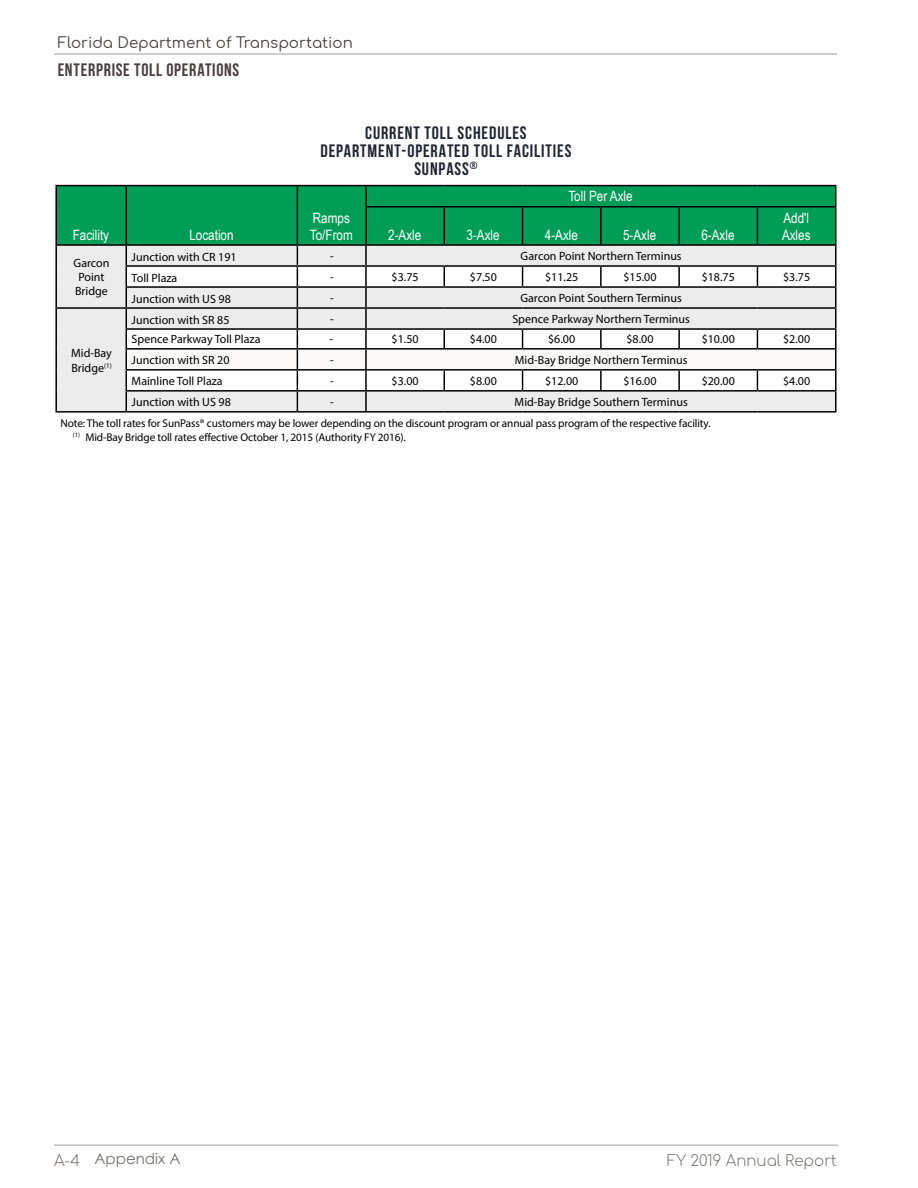
<style>
.page{position:relative;width:918px;height:1188px;background:#fff}
.page>*{position:absolute;margin:0;border:0;box-sizing:border-box;transform-origin:0 0}
.TB_Title{font:700 18px/18px "Bebas Neue";letter-spacing:.05em;color:#1f2734;text-align:center}
.t1{font:700 18px "Bebas Neue";letter-spacing:.04em;color:#493f3e}
.t2{font:15px "Comfortaa";color:#493f3e}
.t3{font:300 15px "Comfortaa";color:#776f6e}
.t4{font:15px "Century Gothic";color:#776f6e}
.Appendix_TB_Head_Whi{font:14.25px/17.1px "Arial Narrow";color:#fff}
.Appendix_TB_Text_Ctr{font:12px/14.4px "Myriad Pro";color:#000}
.Appendix_TB_Text_Lef{font:12px "Myriad Pro";color:#000}
.Appendix_Source_Info{font:11.25px "Myriad Pro";letter-spacing:-.01em;color:#000}
</style>
<div class="page">
<hr style="left:54px;top:1144px;width:784px;height:2px;background:#bcbec0">
<hr style="left:54px;top:53px;width:783px;height:2px;background:#bcbec0">
<div style="left:57px;top:186px;width:778px;height:58px;background:#009d57"></div>
<div style="left:57px;top:246px;width:69px;height:165px;background:#edecec"></div>
<hr style="left:55px;top:185px;width:71px;height:1px;background:#000">
<hr style="left:55px;top:186px;width:2px;height:21px;background:#000">
<hr style="left:126px;top:185px;width:171px;height:1px;background:#000">
<svg style="left:126px;top:186px;width:1px;height:21px"></svg>
<hr style="left:297px;top:185px;width:69px;height:1px;background:#000">
<svg style="left:297px;top:186px;width:1px;height:21px"></svg>
<hr style="left:55px;top:207px;width:2px;height:37px;background:#000">
<hr style="left:126px;top:207px;width:1px;height:37px;background:#000">
<hr style="left:297px;top:207px;width:1px;height:37px;background:#000">
<hr style="left:366px;top:185px;width:78px;height:1px;background:#000">
<hr style="left:365px;top:186px;width:2px;height:20px;background:#000">
<hr style="left:444px;top:185px;width:79px;height:1px;background:#000">
<hr style="left:523px;top:185px;width:78px;height:1px;background:#000">
<hr style="left:601px;top:185px;width:78px;height:1px;background:#000">
<hr style="left:679px;top:185px;width:78px;height:1px;background:#000">
<hr style="left:757px;top:185px;width:80px;height:1px;background:#000">
<hr style="left:835px;top:186px;width:2px;height:20px;background:#000">
<hr style="left:365px;top:206px;width:79px;height:2px;background:#000">
<hr style="left:365px;top:208px;width:2px;height:36px;background:#000">
<hr style="left:444px;top:206px;width:79px;height:2px;background:#000">
<hr style="left:444px;top:208px;width:1px;height:36px;background:#000">
<hr style="left:523px;top:206px;width:78px;height:2px;background:#000">
<hr style="left:522px;top:208px;width:1px;height:36px;background:#000">
<hr style="left:601px;top:206px;width:78px;height:2px;background:#000">
<hr style="left:600px;top:208px;width:2px;height:36px;background:#000">
<hr style="left:679px;top:206px;width:78px;height:2px;background:#000">
<hr style="left:678px;top:208px;width:2px;height:36px;background:#000">
<hr style="left:757px;top:206px;width:80px;height:2px;background:#000">
<hr style="left:757px;top:208px;width:1px;height:36px;background:#000">
<hr style="left:835px;top:208px;width:2px;height:36px;background:#000">
<hr style="left:55px;top:244px;width:71px;height:2px;background:#000">
<hr style="left:55px;top:246px;width:2px;height:20px;background:#000">
<hr style="left:55px;top:266px;width:2px;height:21px;background:#000">
<hr style="left:55px;top:287px;width:2px;height:20px;background:#000">
<hr style="left:126px;top:244px;width:171px;height:2px;background:#000">
<hr style="left:297px;top:244px;width:69px;height:2px;background:#000">
<hr style="left:366px;top:244px;width:78px;height:2px;background:#000">
<hr style="left:444px;top:244px;width:79px;height:2px;background:#000">
<hr style="left:523px;top:244px;width:78px;height:2px;background:#000">
<hr style="left:601px;top:244px;width:78px;height:2px;background:#000">
<hr style="left:679px;top:244px;width:78px;height:2px;background:#000">
<hr style="left:757px;top:244px;width:80px;height:2px;background:#000">
<hr style="left:55px;top:307px;width:71px;height:2px;background:#000">
<hr style="left:55px;top:309px;width:2px;height:20px;background:#000">
<hr style="left:55px;top:329px;width:2px;height:20px;background:#000">
<hr style="left:55px;top:349px;width:2px;height:21px;background:#000">
<hr style="left:55px;top:370px;width:2px;height:21px;background:#000">
<hr style="left:55px;top:391px;width:2px;height:20px;background:#000">
<hr style="left:55px;top:411px;width:71px;height:2px;background:#000">
<svg style="left:126px;top:246px;width:711px;height:165px"></svg>
<hr style="left:126px;top:411px;width:171px;height:2px;background:#000">
<hr style="left:297px;top:411px;width:69px;height:2px;background:#000">
<hr style="left:366px;top:411px;width:78px;height:2px;background:#000">
<hr style="left:444px;top:411px;width:79px;height:2px;background:#000">
<hr style="left:523px;top:411px;width:78px;height:2px;background:#000">
<hr style="left:601px;top:411px;width:78px;height:2px;background:#000">
<hr style="left:679px;top:411px;width:78px;height:2px;background:#000">
<hr style="left:757px;top:411px;width:80px;height:2px;background:#000">
<p class="t2" style="left:58px;top:29px;width:297px">Florida Department of Transportation</p>
<h1 class="t1" style="left:58px;top:60px;width:183px">ENTERPRISE TOLL OPERATIONS</h1>
<p class="Appendix_TB_Head_Whi" style="left:73px;top:226px;width:38px">Facility</p>
<p class="Appendix_TB_Head_Whi" style="left:189px;top:226px;width:46px">Location</p>
<p class="TB_Title" style="left:320px;top:123px;width:253px">CURRENT TOLL SCHEDULES<br>DEPARTMENT-OPERATED TOLL FACILITIES<br>SUNPASS<sup>®</sup></p>
<p class="Appendix_TB_Head_Whi" style="left:310px;top:208px;width:44px">Ramps<br>To/From</p>
<p class="Appendix_TB_Head_Whi" style="left:568px;top:187px;width:66px">Toll Per Axle</p>
<p class="Appendix_TB_Head_Whi" style="left:388px;top:226px;width:35px">2-Axle</p>
<p class="Appendix_TB_Head_Whi" style="left:467px;top:226px;width:35px">3-Axle</p>
<p class="Appendix_TB_Head_Whi" style="left:545px;top:226px;width:35px">4-Axle</p>
<p class="Appendix_TB_Head_Whi" style="left:623px;top:226px;width:35px">5-Axle</p>
<p class="Appendix_TB_Head_Whi" style="left:701px;top:226px;width:35px">6-Axle</p>
<p class="Appendix_TB_Head_Whi" style="left:782px;top:208px;width:30px">Add'l<br>Axles</p>
<p class="Appendix_TB_Text_Ctr" style="left:74px;top:255px;width:37px">Garcon<br>Point<br>Bridge</p>
<p class="Appendix_TB_Text_Lef" style="left:132px;top:249px;width:107px">Junction with CR 191</p>
<p class="Appendix_TB_Text_Ctr" style="left:330px;top:249px;width:5px">-</p>
<p class="Appendix_TB_Text_Ctr" style="left:521px;top:249px;width:163px">Garcon Point Northern Terminus</p>
<p class="Appendix_TB_Text_Lef" style="left:132px;top:270px;width:47px">Toll Plaza</p>
<p class="Appendix_TB_Text_Ctr" style="left:330px;top:270px;width:5px">-</p>
<p class="Appendix_TB_Text_Ctr" style="left:392px;top:270px;width:29px">$3.75</p>
<p class="Appendix_TB_Text_Ctr" style="left:470px;top:270px;width:29px">$7.50</p>
<p class="Appendix_TB_Text_Ctr" style="left:545px;top:270px;width:35px">$11.25</p>
<p class="Appendix_TB_Text_Ctr" style="left:623px;top:270px;width:35px">$15.00</p>
<p class="Appendix_TB_Text_Ctr" style="left:702px;top:270px;width:35px">$18.75</p>
<p class="Appendix_TB_Text_Ctr" style="left:783px;top:270px;width:29px">$3.75</p>
<p class="Appendix_TB_Text_Lef" style="left:132px;top:291px;width:101px">Junction with US 98</p>
<p class="Appendix_TB_Text_Ctr" style="left:330px;top:291px;width:5px">-</p>
<p class="Appendix_TB_Text_Ctr" style="left:520px;top:291px;width:163px">Garcon Point Southern Terminus</p>
<p class="Appendix_TB_Text_Lef" style="left:132px;top:312px;width:99px">Junction with SR 85</p>
<p class="Appendix_TB_Text_Ctr" style="left:330px;top:312px;width:5px">-</p>
<p class="Appendix_TB_Text_Ctr" style="left:512px;top:312px;width:179px">Spence Parkway Northern Terminus</p>
<p class="Appendix_TB_Text_Lef" style="left:132px;top:332px;width:130px">Spence Parkway Toll Plaza</p>
<p class="Appendix_TB_Text_Ctr" style="left:329px;top:332px;width:5px">-</p>
<p class="Appendix_TB_Text_Ctr" style="left:392px;top:332px;width:29px">$1.50</p>
<p class="Appendix_TB_Text_Ctr" style="left:470px;top:332px;width:29px">$4.00</p>
<p class="Appendix_TB_Text_Ctr" style="left:548px;top:332px;width:29px">$6.00</p>
<p class="Appendix_TB_Text_Ctr" style="left:626px;top:332px;width:29px">$8.00</p>
<p class="Appendix_TB_Text_Ctr" style="left:702px;top:332px;width:35px">$10.00</p>
<p class="Appendix_TB_Text_Ctr" style="left:783px;top:332px;width:29px">$2.00</p>
<p class="Appendix_TB_Text_Lef" style="left:132px;top:353px;width:99px">Junction with SR 20</p>
<p class="Appendix_TB_Text_Ctr" style="left:330px;top:352px;width:5px">-</p>
<p class="Appendix_TB_Text_Ctr" style="left:515px;top:352px;width:174px">Mid-Bay Bridge Northern Terminus</p>
<p class="Appendix_TB_Text_Lef" style="left:132px;top:374px;width:93px">Mainline Toll Plaza</p>
<p class="Appendix_TB_Text_Ctr" style="left:330px;top:373px;width:5px">-</p>
<p class="Appendix_TB_Text_Ctr" style="left:392px;top:373px;width:29px">$3.00</p>
<p class="Appendix_TB_Text_Ctr" style="left:470px;top:373px;width:29px">$8.00</p>
<p class="Appendix_TB_Text_Ctr" style="left:545px;top:374px;width:35px">$12.00</p>
<p class="Appendix_TB_Text_Ctr" style="left:623px;top:374px;width:35px">$16.00</p>
<p class="Appendix_TB_Text_Ctr" style="left:702px;top:374px;width:35px">$20.00</p>
<p class="Appendix_TB_Text_Ctr" style="left:783px;top:373px;width:29px">$4.00</p>
<p class="Appendix_TB_Text_Lef" style="left:132px;top:395px;width:101px">Junction with US 98</p>
<p class="Appendix_TB_Text_Ctr" style="left:330px;top:394px;width:5px">-</p>
<p class="Appendix_TB_Text_Ctr" style="left:515px;top:394px;width:175px">Mid-Bay Bridge Southern Terminus</p>
<p class="Appendix_Source_Info" style="left:61px;top:416px;width:652px">Note: The toll rates for SunPass® customers may be lower depending on the discount program or annual pass program of the respective facility.</p>
<p class="Appendix_Source_Info" style="left:73px;top:430px;width:335px"><sup>(1)</sup> Mid-Bay Bridge toll rates effective October 1, 2015 (Authority FY 2016).</p>
<p class="Appendix_TB_Text_Ctr" style="left:71px;top:346px;width:42px">Mid-Bay<br>Bridge<sup>(1)</sup></p>
<p class="t4" style="left:94px;top:1148px;width:88px">Appendix A</p>
<p class="t3" style="left:54px;top:1147px;width:28px">A-4</p>
<p class="t3" style="left:667px;top:1147px;width:171px">FY 2019 Annual Report</p>
</div>
